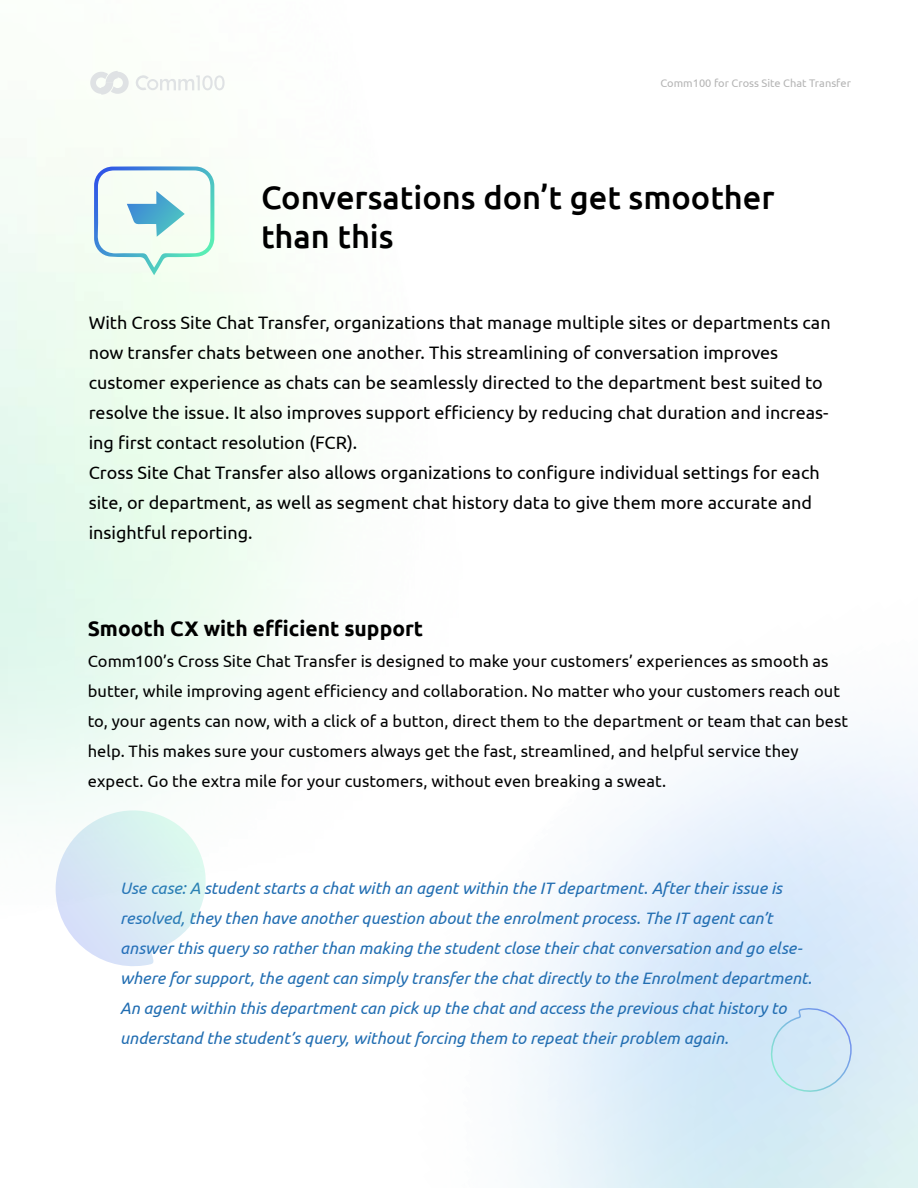
<style>
.page{position:relative;width:918px;height:1188px;background:#fff}
.page>*{position:absolute;margin:0;border:0;box-sizing:border-box;transform-origin:0 0}
.t1{font:500 32.55px/39px "Ubuntu";color:#000}
.t2{font:700 21px "Ubuntu";color:#000}
.t3{font:18px/30px "Ubuntu";color:#000}
.t4{font:italic 16.5px/30px "Ubuntu";color:#226eb2}
.t5{font:16.5px/30px "Ubuntu";letter-spacing:.005em;color:#020202}
.t6{font:11.1px "Ubuntu";color:#b5b5b5}
</style>
<div class="page">
<svg style="left:90px;top:71px;width:39px;height:24px"></svg>
<svg style="left:135px;top:75px;width:90px;height:15px"></svg>
<svg style="left:94px;top:166px;width:120px;height:109px"></svg>
<svg style="left:56px;top:810px;width:150px;height:156px"></svg>
<svg style="left:771px;top:1008px;width:81px;height:84px;background:#cde5f5"></svg>
<p class="t6" style="left:661px;top:77px;width:192px">Comm100 for Cross Site Chat Transfer</p>
<h1 class="t1" style="left:261px;top:177px;width:515px">Conversations don’t get smoother than this</h1>
<p class="t3" style="left:89px;top:307px;width:743px">With Cross Site Chat Transfer, organizations that manage multiple sites or departments can now transfer chats between one another. This streamlining of conversation improves customer experience as chats can be seamlessly directed to the department best suited to resolve the issue. It also improves support efficiency by reducing chat duration and increas&shy;ing first contact resolution (FCR).<br>Cross Site Chat Transfer also allows organizations to configure individual settings for each site, or department, as well as segment chat history data to give them more accurate and insightful reporting.</p>
<p class="t2" style="left:88px;top:616px;width:337px">Smooth CX with efficient support</p>
<p class="t5" style="left:88px;top:646px;width:762px">Comm100’s Cross Site Chat Transfer is designed to make your customers’ experiences as smooth as butter, while improving agent efficiency and collaboration. No matter who your customers reach out to, your agents can now, with a click of a button, direct them to the department or team that can best help. This makes sure your customers always get the fast, streamlined, and helpful service they expect. Go the extra mile for your customers, without even breaking a sweat.</p>
<p class="t4" style="left:120px;top:873px;width:693px">Use case: A student starts a chat with an agent within the IT department. After their issue is resolved, they then have another question about the enrolment process. The IT agent can’t answer this query so rather than making the student close their chat conversation and go else&shy;where for support, the agent can simply transfer the chat directly to the Enrolment department.<br>An agent within this department can pick up the chat and access the previous chat history to understand the student’s query, without forcing them to repeat their problem again.</p>
</div>
